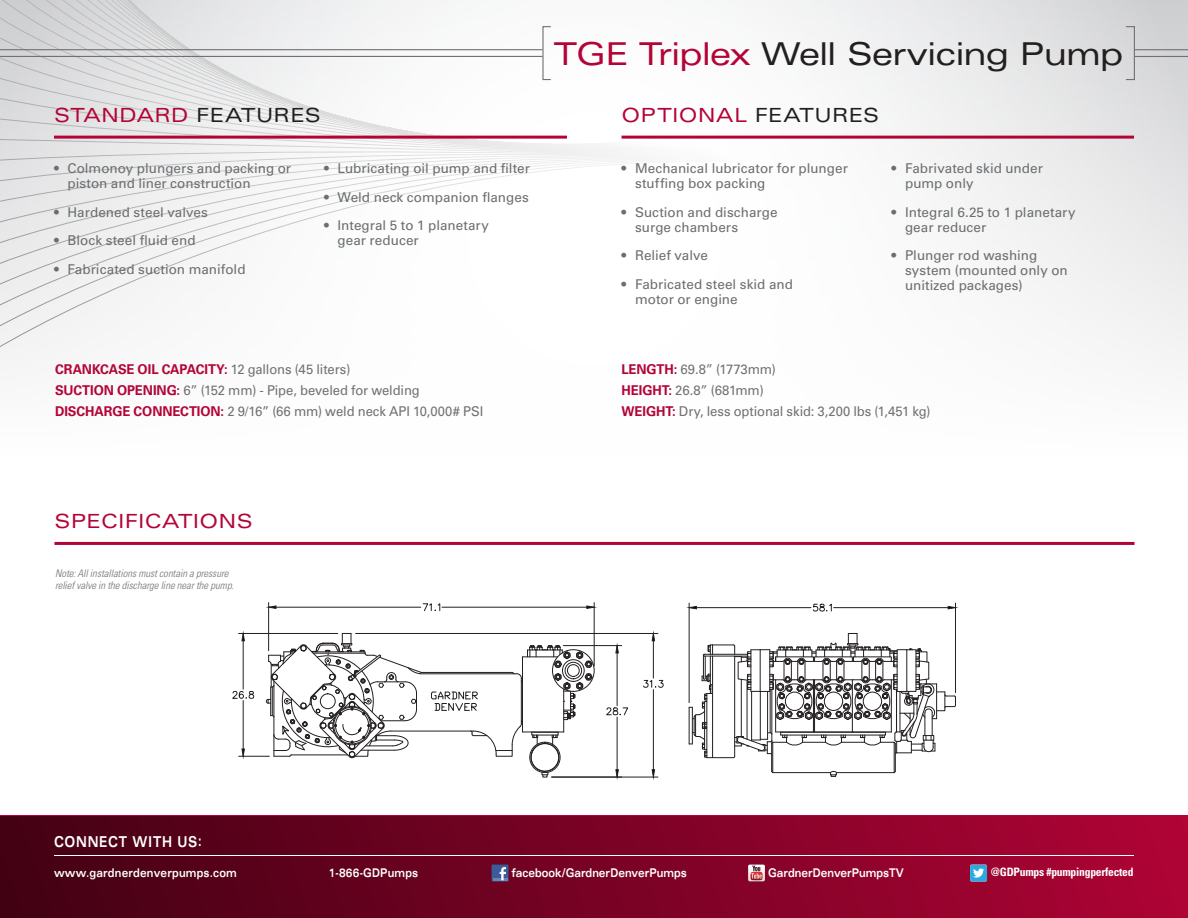
<style>
.page{position:relative;width:1188px;height:918px;background:#fff}
.page>*{position:absolute;margin:0;border:0;box-sizing:border-box;transform-origin:0 0}
.t1{font:expanded 31.5px "Univers LT Std";letter-spacing:-.03em;color:#231f20}
.t2{font:expanded 19.5px "Univers LT Std";letter-spacing:.025em;color:#b30437}
.t3{font:700 expanded 15px "Univers LT Std";letter-spacing:.06em;color:#fff;scale:.75 1}
.t4{font:13.5px/15px "Univers LT Std";color:#6c6d70}
.t5{font:13.5px/21px "Univers LT Std";letter-spacing:-.01em;color:#717074}
.t6{font:700 expanded 12px "Univers LT Std";color:#fff;scale:.75 1}
.t7{font:700 expanded 12px "Univers LT Std";letter-spacing:.02em;color:#fff;scale:.75 1}
.t8{font:700 condensed 11.55px "Univers LT Std";letter-spacing:-.02em;color:#fff}
.t9{font:italic 300 condensed 10.5px/12px "Univers LT Std";color:#717074}
.s1{color:#231f20}
.s2{font-weight:700;color:#b30437}
.s3{color:#b30437}
</style>
<div class="page">
<svg style="left:0;top:0;width:1188px;height:366px"></svg>
<div style="left:0;top:816px;width:1188px;height:102px;background:linear-gradient(to right,#420113,#af0335)"></div>
<hr style="left:54px;top:855px;width:1080px;height:1px;background:#fff">
<div style="left:492px;top:865px;width:16px;height:16px;background:#3b5b99"></div>
<svg style="left:493px;top:867px;width:14px;height:13px"></svg>
<svg style="left:748px;top:865px;width:17px;height:16px"></svg>
<svg style="left:970px;top:865px;width:17px;height:16px"></svg>
<hr style="left:0;top:49px;width:543px;height:1px;background:#717074">
<hr style="left:0;top:56px;width:543px;height:1px;background:#717074">
<div style="left:542px;top:26px;width:9px;height:54px;border:1px solid #717074"></div>
<hr style="left:1135px;top:49px;width:53px;height:1px;background:#717074">
<hr style="left:1135px;top:56px;width:53px;height:1px;background:#717074">
<div style="left:1125px;top:26px;width:10px;height:54px;border:1px solid #717074"></div>
<hr style="left:622px;top:136px;width:512px;height:3px;background:#b30437">
<hr style="left:54px;top:136px;width:513px;height:3px;background:#b30437">
<hr style="left:54px;top:542px;width:1081px;height:3px;background:#b30437">
<hr style="left:422px;top:672px;width:91px;height:1px;background:#231f20">
<hr style="left:391px;top:731px;width:82px;height:1px;background:#231f20">
<svg style="left:542px;top:773px;width:6px;height:4px"></svg>
<div style="left:552px;top:650px;width:42px;height:42px;border:1px solid #231f20;border-radius:50%"></div>
<hr style="left:420px;top:674px;width:97px;height:1px;background:#231f20">
<svg style="left:431px;top:645px;width:162px;height:112px"></svg>
<div style="left:530px;top:742px;width:30px;height:31px;border:1px solid #231f20;border-radius:50%"></div>
<div style="left:531px;top:743px;width:28px;height:28px;border:1px solid #231f20;border-radius:50%"></div>
<div style="left:531px;top:743px;width:28px;height:29px;border:1px solid #231f20;border-radius:50%"></div>
<svg style="left:689px;top:633px;width:267px;height:144px"></svg>
<svg style="left:266px;top:633px;width:156px;height:125px"></svg>
<hr style="left:689px;top:603px;width:1px;height:100px;background:#231f20">
<hr style="left:955px;top:603px;width:1px;height:90px;background:#231f20">
<hr style="left:696px;top:607px;width:115px;height:1px;background:#231f20">
<hr style="left:834px;top:607px;width:114px;height:1px;background:#231f20">
<svg style="left:688px;top:606px;width:9px;height:4px"></svg>
<svg style="left:947px;top:606px;width:8px;height:4px"></svg>
<svg style="left:813px;top:603px;width:19px;height:8px"></svg>
<hr style="left:268px;top:603px;width:1px;height:48px;background:#231f20">
<hr style="left:594px;top:603px;width:1px;height:63px;background:#231f20">
<hr style="left:276px;top:607px;width:145px;height:1px;background:#231f20">
<hr style="left:442px;top:607px;width:145px;height:1px;background:#231f20">
<svg style="left:268px;top:605px;width:9px;height:4px"></svg>
<svg style="left:586px;top:605px;width:9px;height:4px"></svg>
<svg style="left:423px;top:603px;width:17px;height:8px"></svg>
<hr style="left:239px;top:633px;width:99px;height:1px;background:#231f20">
<hr style="left:239px;top:756px;width:30px;height:1px;background:#231f20">
<hr style="left:243px;top:641px;width:1px;height:48px;background:#231f20">
<hr style="left:243px;top:701px;width:1px;height:48px;background:#231f20">
<svg style="left:241px;top:634px;width:4px;height:8px"></svg>
<svg style="left:241px;top:748px;width:4px;height:9px"></svg>
<svg style="left:232px;top:691px;width:22px;height:8px"></svg>
<hr style="left:356px;top:633px;width:302px;height:1px;background:#231f20">
<hr style="left:552px;top:777px;width:106px;height:1px;background:#231f20">
<hr style="left:653px;top:641px;width:1px;height:37px;background:#231f20">
<hr style="left:653px;top:690px;width:1px;height:80px;background:#231f20">
<svg style="left:651px;top:634px;width:4px;height:8px"></svg>
<svg style="left:651px;top:769px;width:4px;height:9px"></svg>
<svg style="left:643px;top:680px;width:21px;height:8px"></svg>
<hr style="left:563px;top:645px;width:59px;height:1px;background:#231f20">
<hr style="left:617px;top:717px;width:1px;height:53px;background:#231f20">
<hr style="left:617px;top:653px;width:1px;height:53px;background:#231f20">
<svg style="left:615px;top:769px;width:4px;height:9px"></svg>
<svg style="left:615px;top:645px;width:4px;height:9px"></svg>
<svg style="left:606px;top:707px;width:22px;height:8px"></svg>
<h2 class="t2" style="left:54px;top:104px;width:236px">STAN DAR D <span class="s1">FEATURES</span></h2>
<p class="t4" style="left:68px;top:161px;width:225px;text-indent:-14px">• Colmonoy plungers and packing or piston and liner construction</p>
<p class="t4" style="left:54px;top:205px;width:155px">• Hardened steel valves</p>
<p class="t4" style="left:54px;top:233px;width:143px">• Block steel fluid end</p>
<p class="t4" style="left:54px;top:262px;width:193px">• Fabricated suction manifold</p>
<p class="t4" style="left:324px;top:161px;width:208px">• Lubricating oil pump and filter</p>
<p class="t4" style="left:324px;top:190px;width:206px">• Weld neck companion flanges</p>
<p class="t4" style="left:338px;top:218px;width:153px;text-indent:-14px">• Integral 5 to 1 planetary gear reducer</p>
<p class="t5" style="left:55px;top:359px;width:430px"><span class="s2">CRANKCASE OIL CAPACITY:</span> 12 gallons (45 liters)<br><span class="s2">SUCTION OPENING:</span> 6” (152 mm) - Pipe, beveled for welding<br><span class="s2">DISCHARGE CONNECTION:</span> 2 9/16” (66 mm) weld neck API 10,000# PSI</p>
<h1 class="t1" style="left:554px;top:35px;width:571px"><span class="s3">TGE Triplex</span> Well Servicing Pump</h1>
<h2 class="t2" style="left:622px;top:104px;width:227px">OPTI ONAL <span class="s1">FEATURES</span></h2>
<p class="t4" style="left:635px;top:161px;width:214px;text-indent:-14px">• Mechanical lubricator for plunger stuffing box packing</p>
<p class="t4" style="left:635px;top:205px;width:144px;text-indent:-14px">• Suction and discharge surge chambers</p>
<p class="t4" style="left:622px;top:248px;width:88px">• Relief valve</p>
<p class="t4" style="left:635px;top:277px;width:159px;text-indent:-14px">• Fabricated steel skid and motor or engine</p>
<p class="t4" style="left:905px;top:161px;width:139px;text-indent:-14px">• Fabrivated skid under pump only</p>
<p class="t4" style="left:905px;top:205px;width:172px;text-indent:-14px">• Integral 6.25 to 1 planetary gear reducer</p>
<p class="t4" style="left:905px;top:248px;width:164px;text-indent:-14px">• Plunger rod washing system (mounted only on unitized packages)</p>
<p class="t5" style="left:622px;top:358px;width:311px"><span class="s2">LENGTH:</span> 69.8” (1773mm)<br><span class="s2">HEIGHT:</span> 26.8” (681mm)<br><span class="s2">WEIGHT:</span> Dry, less optional skid: 3,200 lbs (1,451 kg)</p>
<h2 class="t2" style="left:54px;top:510px;width:45px">SPECI</h2>
<h2 class="t2" style="left:125px;top:510px;width:111px">FICATI ONS</h2>
<p class="t9" style="left:55px;top:568px;width:180px">Note: All installations must contain a pressure relief valve in the discharge line near the pump.</p>
<p class="t3" style="left:54px;top:834px;width:199px">Connect with us:</p>
<p class="t7" style="left:54px;top:865px;width:245px">www.gardnerdenverpumps.com</p>
<p class="t7" style="left:329px;top:865px;width:121px">1-866-GDPumps</p>
<p class="t6" style="left:511px;top:865px;width:235px">facebook/GardnerDenverPumps</p>
<p class="t6" style="left:768px;top:865px;width:182px">GardnerDenverPumpstv</p>
<p class="t8" style="left:991px;top:865px;width:144px">@GDPumps #pumpingperfected</p>
</div>
